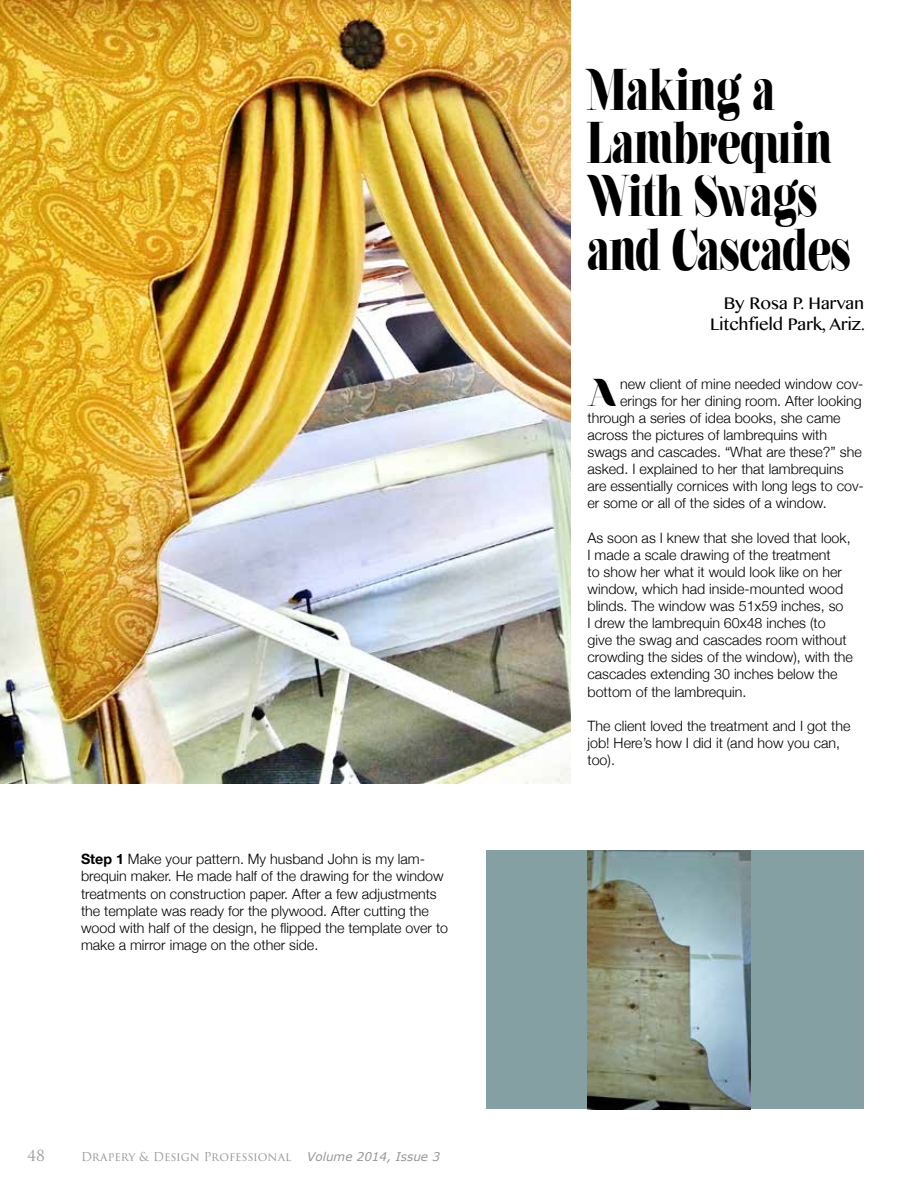
<style>
.page{position:relative;width:918px;height:1188px;background:#fff}
.page>*{position:absolute;margin:0;border:0;box-sizing:border-box;transform-origin:0 0}
.t1{font:900 58.5px/53.2px "Nouvelle Vague";color:#000;scale:.67 1}
.t2{font:900 38.7px "Nouvelle Vague";color:#000}
.t3{font:18px/21.6px "Telugu MN";color:#000;text-align:right}
.t4{font:15px "Trajan Pro 3";color:#969798}
.t5{font:300 14.25px/17.1px "Helvetica Neue";color:#000}
.t6{font:12px "Trajan Pro 3";letter-spacing:-.01em;color:#969798}
.t7{font:italic 12px "Verdana";color:#969798}
.s1{font-weight:700}
</style>
<div class="page">
<img style="left:0;top:0;width:570px;height:783px">
<div style="left:486px;top:850px;width:378px;height:259px;background:#84a0a3"></div>
<img style="left:588px;top:850px;width:163px;height:259px">
<p class="t5" style="left:81px;top:850px;width:369px"><span class="s1">Step 1</span> Make your pattern. My husband John is my lam&shy;brequin maker. He made half of the drawing for the window treatments on construction paper. After a few adjustments the template was ready for the plywood. After cutting the wood with half of the design, he flipped the template over to make a mirror image on the other side.</p>
<p class="t4" style="left:27px;top:1145px;width:20px">48</p>
<p class="t6" style="left:81px;top:1148px;width:212px">Drapery &amp; Design Professional</p>
<p class="t7" style="left:307px;top:1149px;width:134px">Volume 2014, Issue 3</p>
<h1 class="t1" style="left:588px;top:69px;width:395px">Making a<br>Lambrequin<br>With Swags and Cascades</h1>
<p class="t3" style="left:710px;top:292px;width:156px">By Rosa P. Harvan<br>Litchfield Park, Ariz.</p>
<h2 class="t2" style="left:588px;top:377px;width:30px">A</h2>
<p class="t5" style="left:620px;top:375px;width:245px">new client of mine needed window cov-</p>
<p class="t5" style="left:620px;top:392px;width:243px">erings for her dining room. After looking</p>
<p class="t5" style="left:588px;top:409px;width:255px">through a series of idea books, she came</p>
<p class="t5" style="left:588px;top:426px;width:241px">across the pictures of lambrequins with</p>
<p class="t5" style="left:588px;top:443px;width:276px">swags and cascades. “What are these?” she</p>
<p class="t5" style="left:588px;top:460px;width:258px">asked. I explained to her that lambrequins</p>
<p class="t5" style="left:588px;top:477px;width:278px">are essentially cornices with long legs to cov-</p>
<p class="t5" style="left:588px;top:495px;width:241px">er some or all of the sides of a window.</p>
<p class="t5" style="left:588px;top:529px;width:267px">As soon as I knew that she loved that look, I made a scale drawing of the treatment<br>to show her what it would look like on her window, which had inside-mounted wood blinds. The window was 51x59 inches, so<br>I drew the lambrequin 60x48 inches (to give the swag and cascades room without crowding the sides of the window), with the cascades extending 30 inches below the bottom of the lambrequin.</p>
<p class="t5" style="left:588px;top:717px;width:264px">The client loved the treatment and I got the job! Here’s how I did it (and how you can, too).</p>
</div>
